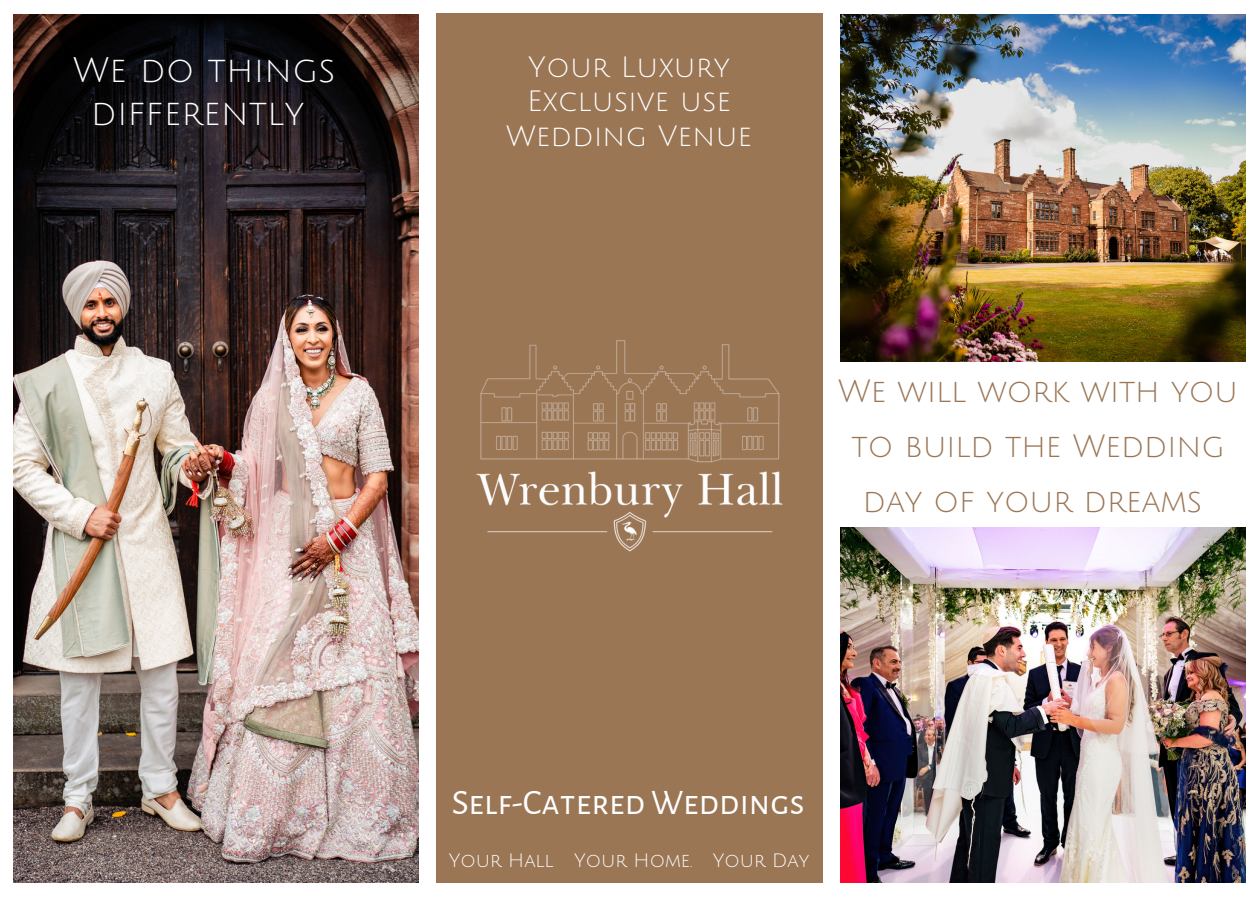
<style>
.page{position:relative;width:1259px;height:897px;background:#fff}
.page>*{position:absolute;margin:0;border:0;box-sizing:border-box;transform-origin:0 0}
.t1{font:36px "Alegreya Sans SC";color:#fff}
.t2{font:34.65px/42.8px "Julius Sans One";letter-spacing:.015em;color:#fff;text-align:center}
.t3{font:31.35px/55.1px "Julius Sans One";color:#9a7655;text-align:center}
.t4{font:28.65px/34.8px "Julius Sans One";letter-spacing:.015em;color:#fff;text-align:center}
.t5{font:18.9px "Julius Sans One";color:#fff}
</style>
<div class="page">
<img style="left:13px;top:14px;width:405px;height:868px">
<img style="left:840px;top:14px;width:405px;height:348px">
<img style="left:840px;top:528px;width:405px;height:354px">
<div style="left:435px;top:14px;width:387px;height:868px;background:#9a7655"></div>
<img style="left:476px;top:340px;width:307px;height:212px">
<p class="t2" style="left:73px;top:50px;width:264px">We do things differently</p>
<p class="t4" style="left:506px;top:50px;width:248px">Your Luxury<br>Exclusive use<br>Wedding Venue</p>
<p class="t3" style="left:838px;top:364px;width:401px">We will work with you to build the Wedding day of your dreams</p>
<p class="t1" style="left:452px;top:785px;width:354px">Self-Catered Weddings</p>
<p class="t5" style="left:449px;top:851px;width:362px">Your Hall Your Home. Your Day</p>
</div>
